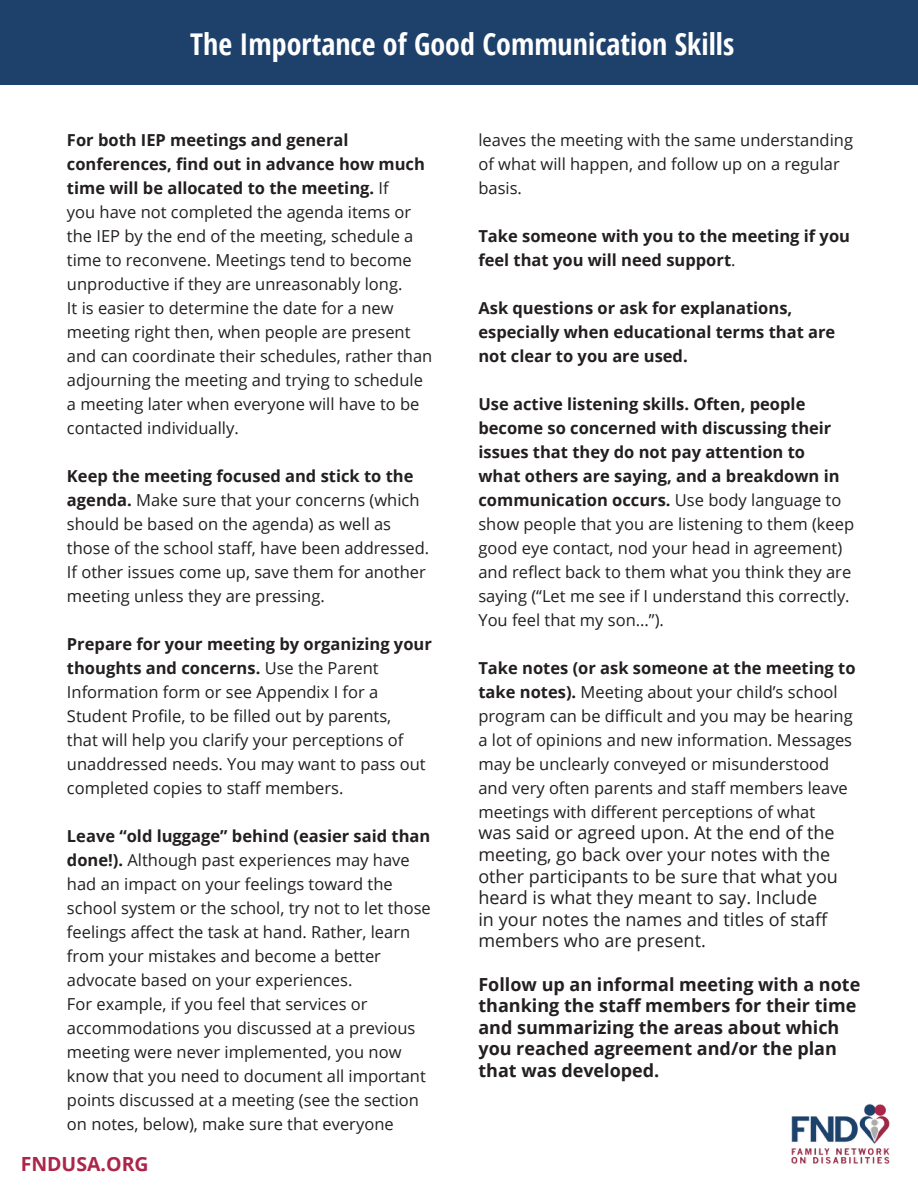
<style>
.page{position:relative;width:918px;height:1188px;background:#fff}
.page>*{position:absolute;margin:0;border:0;box-sizing:border-box;transform-origin:0 0}
.t1{font:700 condensed 30px "Open Sans";color:#fff}
.t2{font:700 19.5px "Open Sans";color:#ac254a}
.t3{font:18px/21.6px "Open Sans";color:#231f20}
.t4{font:700 18px/21.6px "Open Sans";color:#231f20}
.t5{font:16.5px/24px "Open Sans";color:#231f20}
.t6{font:700 16.5px/24px "Open Sans";color:#231f20}
.s1{font-weight:700}
.s2{font-weight:400}
</style>
<div class="page">
<div style="left:0;top:0;width:918px;height:84px;background:#1e416b"></div>
<img style="left:791px;top:1103px;width:100px;height:61px">
<p class="t1" style="left:190px;top:23px;width:546px">The Importance of Good Communication Skills</p>
<p class="t5" style="left:67px;top:127px;width:367px"><span class="s1">For both IEP meetings and general conferences, find out in advance how much time will be allocated to the meeting.</span> If<br>you have not completed the agenda items or the IEP by the end of the meeting, schedule a time to reconvene. Meetings tend to become unproductive if they are unreasonably long.<br>It is easier to determine the date for a new meeting right then, when people are present and can coordinate their schedules, rather than adjourning the meeting and trying to schedule a meeting later when everyone will have to be contacted individually.</p>
<p class="t5" style="left:67px;top:463px;width:364px"><span class="s1">Keep the meeting focused and stick to the agenda.</span> Make sure that your concerns (which should be based on the agenda) as well as those of the school staff, have been addressed.<br>If other issues come up, save them for another meeting unless they are pressing.</p>
<p class="t6" style="left:67px;top:631px;width:366px">Prepare for your meeting by organizing your thoughts and concerns. <span class="s2">Use the Parent</span></p>
<p class="t5" style="left:67px;top:679px;width:326px">Information form or see Appendix I for a<br>Student Profile, to be filled out by parents,</p>
<p class="t5" style="left:67px;top:727px;width:360px">that will help you clarify your perceptions of unaddressed needs. You may want to pass out completed copies to staff members.</p>
<p class="t6" style="left:67px;top:823px;width:365px">Leave “old luggage” behind (easier said than done!). <span class="s2">Although past experiences may have</span></p>
<p class="t5" style="left:67px;top:871px;width:365px">had an impact on your feelings toward the school system or the school, try not to let those</p>
<p class="t5" style="left:67px;top:919px;width:345px">feelings affect the task at hand. Rather, learn from your mistakes and become a better</p>
<p class="t5" style="left:67px;top:967px;width:360px">advocate based on your experiences.<br>For example, if you feel that services or accommodations you discussed at a previous meeting were never implemented, you now know that you need to document all important points discussed at a meeting (see the section on notes, below), make sure that everyone</p>
<p class="t2" style="left:21px;top:1150px;width:129px">FNDUSA.ORG</p>
<p class="t5" style="left:478px;top:127px;width:376px">leaves the meeting with the same understanding of what will happen, and follow up on a regular basis.</p>
<p class="t6" style="left:478px;top:223px;width:373px">Take someone with you to the meeting if you feel that you will need support<span class="s2">.</span></p>
<p class="t6" style="left:478px;top:295px;width:358px">Ask questions or ask for explanations, especially when educational terms that are not clear to you are used.</p>
<p class="t5" style="left:478px;top:391px;width:377px"><span class="s1">Use active listening skills. Often, people become so concerned with discussing their issues that they do not pay attention to<br>what others are saying, and a breakdown in communication occurs.</span> Use body language to show people that you are listening to them (keep good eye contact, nod your head in agreement) and reflect back to them what you think they are saying (“Let me see if I understand this correctly.<br>You feel that my son...”).</p>
<p class="t5" style="left:478px;top:655px;width:379px"><span class="s1">Take notes (or ask someone at the meeting to take notes).</span> Meeting about your child’s school program can be difficult and you may be hearing a lot of opinions and new information. Messages may be unclearly conveyed or misunderstood and very often parents and staff members leave meetings with different perceptions of what</p>
<p class="t3" style="left:478px;top:822px;width:361px">was said or agreed upon. At the end of the meeting, go back over your notes with the other participants to be sure that what you heard is what they meant to say. Include<br>in your notes the names and titles of staff members who are present.</p>
<p class="t4" style="left:478px;top:973px;width:383px">Follow up an informal meeting with a note thanking the staff members for their time and summarizing the areas about which you reached agreement and/or the plan that was developed.</p>
</div>
